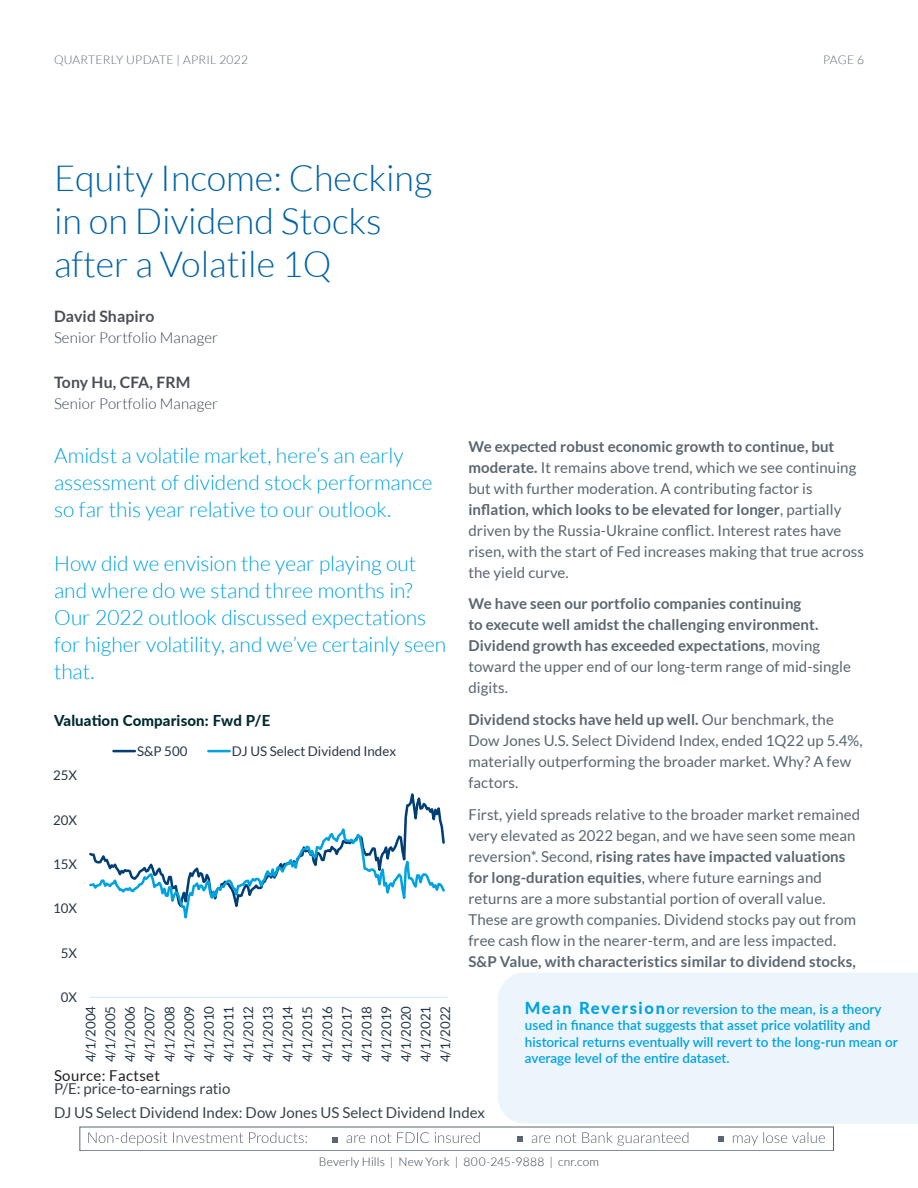
<style>
.page{position:relative;width:918px;height:1188px;background:#fff}
.page>*{position:absolute;margin:0;border:0;box-sizing:border-box;transform-origin:0 0}
.t1{font:300 36px/43.2px "Lato";color:#0163a7}
.Intro_299{font:300 21px/27px "Lato";letter-spacing:-.005em;color:#00a2df}
.t2{font:700 15.75px "Lato";letter-spacing:.01em;color:#4a4f55}
.Body_Copy_10_Grey{font:15px/21px "Lato";letter-spacing:.005em;color:#5a6670}
.Body_Copy_10_Grey-2{font:700 15px/21px "Lato";letter-spacing:.005em;color:#5a6670}
.t3{font:15px "Lato";color:#37424b}
.t4{font:300 15px "Lato";letter-spacing:.01em;color:#37424b}
.Chart_FigureTitle{font:800 15px "Lato";letter-spacing:.01em;color:#002930}
.Disclosure{font:15px "Lato";letter-spacing:.025em;color:#231f20}
.Educational_Callout{font:600 13.5px/16.2px "Lato";color:#00a2df}
.t5{font:13.35px/19.6px "Lato";color:#253746;text-align:justify}
.t6{font:300 12px "Lato";letter-spacing:.015em;color:#323e48}
.t7{font:300 12px "Lato";letter-spacing:.025em;color:#5a6670}
.s1{font-weight:700}
.s2{font-weight:400}
.s3{font-weight:800;font-size:16.5px}
</style>
<div class="page">
<svg style="left:88px;top:1132px;width:737px;height:14px"></svg>
<div style="left:80px;top:1127px;width:754px;height:24px;border:1px solid #5a6670"></div>
<hr style="left:90px;top:997px;width:358px;height:1px;background:#cee7ff">
<svg style="left:404px;top:793px;width:38px;height:28px"></svg>
<svg style="left:89px;top:821px;width:356px;height:98px"></svg>
<hr style="left:114px;top:750px;width:21px;height:2px;background:#003e74">
<hr style="left:208px;top:750px;width:22px;height:2px;background:#00a3e0">
<div style="left:498px;top:973px;width:420px;height:151px;background:#edf5fc"></div>
<p class="t7" style="left:54px;top:53px;width:196px">QUARTERLY UPDATE | APRIL 2022</p>
<p class="t7" style="left:823px;top:53px;width:42px">PAGE 6</p>
<h2 class="t1" style="left:54px;top:157px;width:380px">Equity Income: Checking in on Dividend Stocks after a Volatile 1Q</h2>
<h2 class="t2" style="left:54px;top:308px;width:102px">David Shapiro</h2>
<h2 class="t4" style="left:54px;top:330px;width:166px">Senior Portfolio Manager</h2>
<h2 class="t2" style="left:54px;top:374px;width:138px">Tony Hu, CFA, FRM</h2>
<h2 class="t4" style="left:54px;top:396px;width:166px">Senior Portfolio Manager</h2>
<p class="Intro_299" style="left:54px;top:442px;width:380px">Amidst a volatile market, here’s an early assessment of dividend stock performance so far this year relative to our outlook.</p>
<p class="Intro_299" style="left:54px;top:550px;width:394px">How did we envision the year playing out and where do we stand three months in?<br>Our 2022 outlook discussed expectations for higher volatility, and we’ve certainly seen that.</p>
<p class="Chart_FigureTitle" style="left:54px;top:709px;width:218px">Valuation Comparison: Fwd P/E</p>
<p class="t5" style="left:53px;top:766px;width:26px">25X</p>
<p class="t5" style="left:53px;top:810px;width:26px">20X</p>
<p class="t5" style="left:53px;top:854px;width:26px">15X</p>
<p class="t5" style="left:53px;top:899px;width:26px">10X</p>
<p class="t5" style="left:137px;top:741px;width:52px">S&amp;P 500</p>
<p class="t5" style="left:232px;top:741px;width:166px">DJ US Select Dividend Index</p>
<p class="t5" style="left:61px;top:943px;width:18px">5X</p>
<p class="t5" style="left:61px;top:987px;width:18px">0X</p>
<p class="t5" style="left:81px;top:1062px;width:58px;rotate:-90deg">4/1/2004<br>4/1/2005<br>4/1/2006<br>4/1/2007<br>4/1/2008<br>4/1/2009<br>4/1/2010<br>4/1/2011<br>4/1/2012<br>4/1/2013<br>4/1/2014<br>4/1/2015<br>4/1/2016<br>4/1/2017<br>4/1/2018<br>4/1/2019<br>4/1/2020<br>4/1/2021<br>4/1/2022</p>
<p class="Body_Copy_10_Grey" style="left:468px;top:436px;width:397px"><span class="s1">We expected robust economic growth to continue, but moderate.</span> It remains above trend, which we see continuing but with further moderation. A contributing factor is <span class="s1">inflation, which looks to be elevated for longer</span>, partially driven by the Russia-Ukraine conflict. Interest rates have risen, with the start of Fed increases making that true across the yield curve.</p>
<p class="Body_Copy_10_Grey-2" style="left:468px;top:593px;width:384px">We have seen our portfolio companies continuing<br>to execute well amidst the challenging environment.<br>Dividend growth has exceeded expectations<span class="s2">, moving toward the upper end of our long-term range of mid-single digits.</span></p>
<p class="Body_Copy_10_Grey" style="left:468px;top:709px;width:396px"><span class="s1">Dividend stocks have held up well.</span> Our benchmark, the Dow Jones U.S. Select Dividend Index, ended 1Q22 up 5.4%, materially outperforming the broader market. Why? A few factors.</p>
<p class="Body_Copy_10_Grey" style="left:468px;top:804px;width:393px">First, yield spreads relative to the broader market remained very elevated as 2022 began, and we have seen some mean reversion*. Second, <span class="s1">rising rates have impacted valuations for long-duration equities</span>, where future earnings and returns are a more substantial portion of overall value.<br>These are growth companies. Dividend stocks pay out from free cash flow in the nearer-term, and are less impacted.<br><span class="s1">S&amp;P Value, with characteristics similar to dividend stocks,</span></p>
<p class="Educational_Callout" style="left:525px;top:1001px;width:374px"><span class="s3">Mean Reversion</span>or reversion to the mean, is a theory used in finance that suggests that asset price volatility and historical returns eventually will revert to the long-run mean or average level of the entire dataset.</p>
<p class="Disclosure" style="left:54px;top:1067px;width:108px">Source: Factset</p>
<p class="t3" style="left:54px;top:1081px;width:178px">P/E: price-to-earnings ratio</p>
<p class="t3" style="left:54px;top:1105px;width:433px">DJ US Select Dividend Index: Dow Jones US Select Dividend Index</p>
<p class="t6" style="left:319px;top:1156px;width:282px">Beverly Hills | New York | 800-245-9888 | cnr.com</p>
</div>
